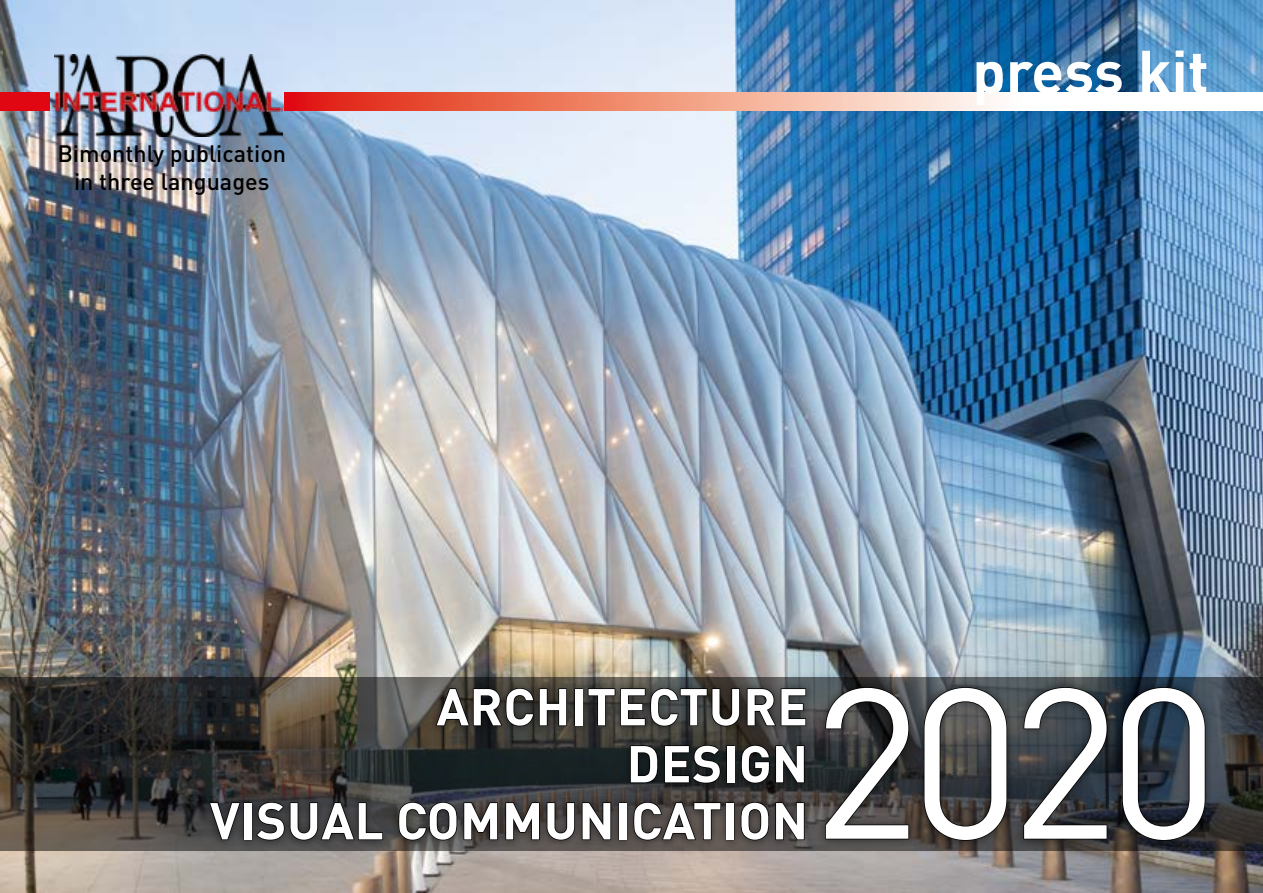
<style>
.page{position:relative;width:1263px;height:893px;background:#fff}
.page>*{position:absolute;margin:0;border:0;box-sizing:border-box;transform-origin:0 0}
.t1{font:210px "DIN Pro";color:#fff}
.t2{font:700 60px "DIN Pro";color:#fff}
.t3{font:700 51px/57px "DIN Pro";letter-spacing:.01em;color:#fff;text-align:right}
.t4{font:500 23.4px/28px "DIN Pro";color:#000;text-align:center}
</style>
<div class="page">
<img style="left:0;top:0;width:1263px;height:893px">
<svg style="left:285px;top:92px;width:978px;height:19px"></svg>
<div style="left:0;top:92px;width:49px;height:19px;background:#e00713"></div>
<svg style="left:0;top:677px;width:1263px;height:174px;background:#373634"></svg>
<div style="left:817px;top:678px;width:396px;height:171px;background:#000;opacity:.5"></div>
<svg style="left:824px;top:686px;width:86px;height:154px;background:#2e2e2e"></svg>
<svg style="left:923px;top:686px;width:85px;height:155px;background:#353535"></svg>
<svg style="left:1022px;top:686px;width:86px;height:154px;background:#2b2f35"></svg>
<svg style="left:1121px;top:686px;width:85px;height:155px;background:#20272f"></svg>
<img style="left:54px;top:54px;width:229px;height:83px">
<div style="left:202px;top:681px;width:613px;height:168px;background:#000;opacity:.5"></div>
<svg style="left:435px;top:687px;width:133px;height:40px;background:#272521"></svg>
<div style="left:574px;top:688px;width:9px;height:38px;border:2px solid #000"></div>
<svg style="left:587px;top:687px;width:220px;height:40px;background:#2d2d2c"></svg>
<svg style="left:629px;top:744px;width:92px;height:40px;background:#121617"></svg>
<div style="left:726px;top:745px;width:9px;height:38px;border:2px solid #000"></div>
<svg style="left:740px;top:744px;width:65px;height:40px;background:#17191a"></svg>
<svg style="left:208px;top:801px;width:33px;height:40px"></svg>
<div style="left:244px;top:802px;width:8px;height:38px;border:2px solid #000"></div>
<svg style="left:255px;top:801px;width:129px;height:40px;background:#2e2e30"></svg>
<svg style="left:398px;top:801px;width:101px;height:40px;background:#312f2f"></svg>
<svg style="left:505px;top:801px;width:35px;height:40px"></svg>
<svg style="left:546px;top:801px;width:66px;height:40px;background:#322e2d"></svg>
<div style="left:619px;top:802px;width:8px;height:38px;border:2px solid #000"></div>
<svg style="left:633px;top:801px;width:89px;height:40px;background:#3a3533"></svg>
<div style="left:726px;top:802px;width:8px;height:38px;border:2px solid #000"></div>
<svg style="left:739px;top:801px;width:66px;height:40px;background:#353130"></svg>
<p class="t4" style="left:57px;top:139px;width:230px">Bimonthly publication in three languages</p>
<p class="t2" style="left:972px;top:31px;width:238px">press kit</p>
<p class="t3" style="left:210px;top:676px;width:600px">ARCHITECTURE<br>DESIGN<br>VISUAL COMMUNICATION</p>
<h1 class="t1" style="left:811px;top:620px;width:408px">2020</h1>
</div>
